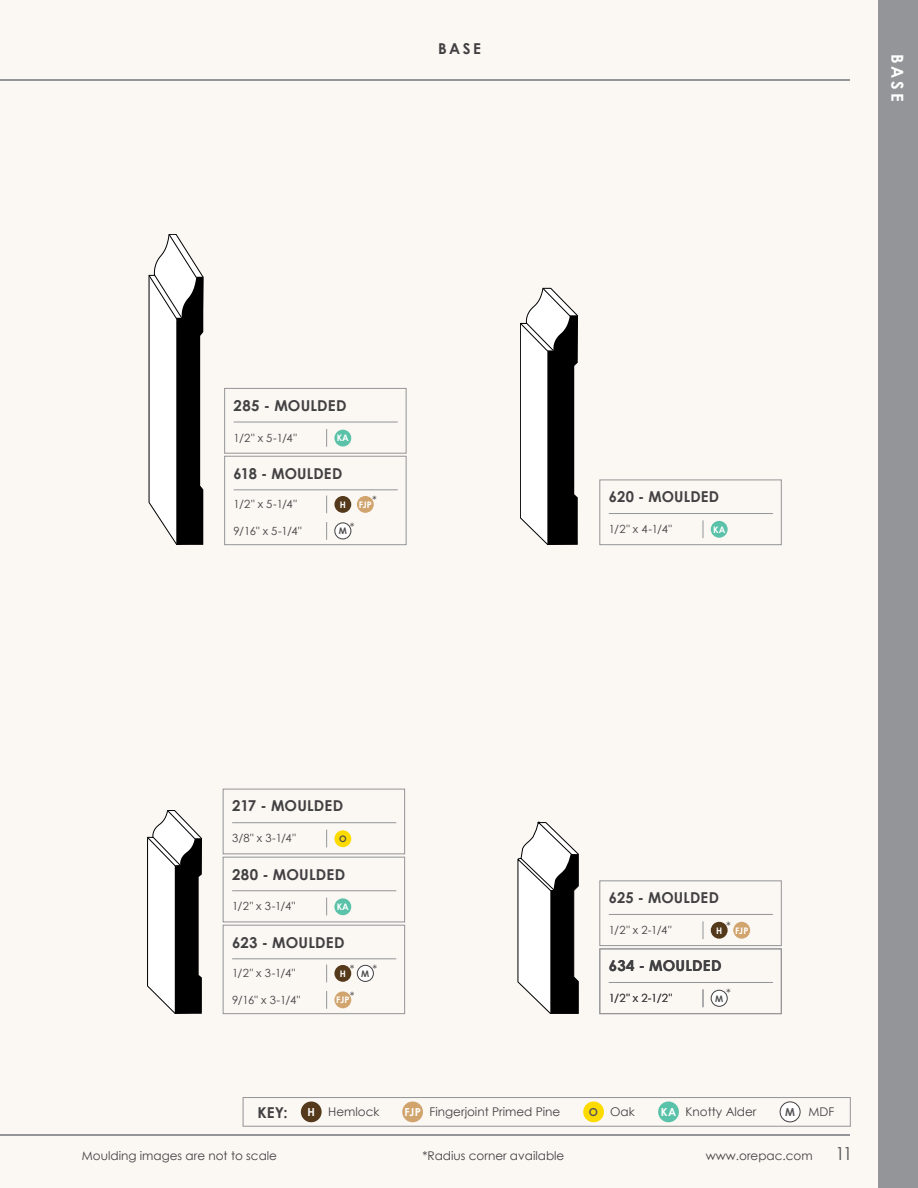
<style>
.page{position:relative;width:918px;height:1188px;background:#fff}
.page>*{position:absolute;margin:0;border:0;box-sizing:border-box;transform-origin:0 0}
.t1{font:700 16.5px "Century Gothic";color:#fff}
.t2{font:700 15px "Century Gothic";letter-spacing:.015em;color:#414042}
.t3{font:12px "Century Gothic";color:#414042}
.t4{font:11.25px "Century Gothic";color:#414042}
.t5{font:700 9px "Century Gothic";color:#fff}
.t6{font:700 9px "Century Gothic";color:#4e4c4d}
.s1{font-weight:700;font-size:10.95px;color:#fff}
.s2{font-weight:700;font-size:10.95px;color:#565659}
.s3{font-size:18px;color:#58595b}
</style>
<div class="page">
<div style="left:0;top:0;width:878px;height:1188px;background:#fbf7f3"></div>
<div style="left:878px;top:0;width:40px;height:1188px;background:#939598"></div>
<hr style="left:0;top:80px;width:850px;height:1px;background:#939598">
<hr style="left:0;top:1134px;width:850px;height:1px;background:#939598">
<div style="left:334px;top:496px;width:17px;height:17px;background:#54391b;border-radius:50%"></div>
<div style="left:357px;top:496px;width:17px;height:17px;background:#d1a46e;border-radius:50%"></div>
<div style="left:334px;top:430px;width:17px;height:16px;background:#5ac2a8;border-radius:50%"></div>
<div style="left:224px;top:388px;width:182px;height:65px;border:1px solid #939598"></div>
<hr style="left:234px;top:422px;width:164px;height:1px;background:#939598">
<svg style="left:326px;top:429px;width:1px;height:18px"></svg>
<div style="left:335px;top:523px;width:16px;height:16px;background:#fff;border-radius:50%"></div>
<div style="left:334px;top:522px;width:17px;height:17px;border:1px solid #414042;border-radius:50%"></div>
<svg style="left:326px;top:522px;width:1px;height:18px"></svg>
<div style="left:224px;top:456px;width:182px;height:89px;border:1px solid #939598"></div>
<hr style="left:234px;top:490px;width:164px;height:1px;background:#939598">
<svg style="left:326px;top:496px;width:1px;height:17px"></svg>
<svg style="left:149px;top:234px;width:54px;height:311px"></svg>
<svg style="left:518px;top:821px;width:61px;height:193px"></svg>
<svg style="left:147px;top:810px;width:55px;height:204px"></svg>
<div style="left:334px;top:965px;width:17px;height:17px;background:#54391b;border-radius:50%"></div>
<div style="left:334px;top:991px;width:17px;height:17px;background:#d1a46e;border-radius:50%"></div>
<div style="left:357px;top:965px;width:16px;height:16px;background:#fff;border-radius:50%"></div>
<div style="left:357px;top:965px;width:17px;height:17px;border:1px solid #414042;border-radius:50%"></div>
<svg style="left:326px;top:991px;width:1px;height:18px"></svg>
<div style="left:223px;top:925px;width:182px;height:89px;border:1px solid #939598"></div>
<hr style="left:232px;top:959px;width:164px;height:1px;background:#939598">
<svg style="left:326px;top:964px;width:1px;height:18px"></svg>
<div style="left:334px;top:898px;width:17px;height:17px;background:#5ac2a8;border-radius:50%"></div>
<div style="left:223px;top:857px;width:182px;height:65px;border:1px solid #939598"></div>
<hr style="left:232px;top:891px;width:164px;height:1px;background:#939598">
<svg style="left:326px;top:898px;width:1px;height:17px"></svg>
<div style="left:334px;top:830px;width:17px;height:17px;background:#fddb00;border-radius:50%"></div>
<div style="left:223px;top:789px;width:182px;height:65px;border:1px solid #939598"></div>
<hr style="left:232px;top:822px;width:164px;height:1px;background:#939598">
<svg style="left:326px;top:830px;width:1px;height:17px"></svg>
<svg style="left:520px;top:288px;width:58px;height:257px"></svg>
<div style="left:600px;top:480px;width:182px;height:65px;border:1px solid #939598"></div>
<div style="left:711px;top:521px;width:17px;height:17px;background:#5ac2a8;border-radius:50%"></div>
<hr style="left:609px;top:513px;width:164px;height:1px;background:#939598">
<svg style="left:703px;top:520px;width:1px;height:18px"></svg>
<div style="left:600px;top:949px;width:182px;height:65px;border:1px solid #939598"></div>
<div style="left:600px;top:881px;width:182px;height:65px;border:1px solid #939598"></div>
<div style="left:711px;top:922px;width:17px;height:17px;background:#54391b;border-radius:50%"></div>
<hr style="left:609px;top:914px;width:164px;height:1px;background:#939598">
<svg style="left:703px;top:921px;width:1px;height:18px"></svg>
<hr style="left:609px;top:982px;width:164px;height:1px;background:#939598">
<svg style="left:703px;top:989px;width:1px;height:18px"></svg>
<div style="left:711px;top:990px;width:16px;height:16px;background:#fff;border-radius:50%"></div>
<div style="left:711px;top:990px;width:17px;height:17px;border:1px solid #414042;border-radius:50%"></div>
<div style="left:733px;top:922px;width:17px;height:17px;background:#d1a46e;border-radius:50%"></div>
<div style="left:658px;top:1102px;width:21px;height:20px;background:#5ac2a8;border-radius:50%"></div>
<div style="left:243px;top:1097px;width:607px;height:29px;border:1px solid #939598"></div>
<div style="left:780px;top:1102px;width:20px;height:20px;background:#fff;border-radius:50%"></div>
<div style="left:780px;top:1102px;width:20px;height:20px;border:1px solid #414042;border-radius:50%"></div>
<div style="left:301px;top:1102px;width:21px;height:20px;background:#54391b;border-radius:50%"></div>
<div style="left:402px;top:1102px;width:21px;height:20px;background:#d1a46e;border-radius:50%"></div>
<div style="left:583px;top:1102px;width:21px;height:20px;background:#fddb00;border-radius:50%"></div>
<p class="t2" style="left:438px;top:37px;width:45px">BASE</p>
<h1 class="t1" style="left:910px;top:54px;width:49px;rotate:90deg">BASE</h1>
<p class="t2" style="left:234px;top:394px;width:115px">285 - MOULDED</p>
<p class="t4" style="left:234px;top:430px;width:65px">1/2" x 5-1/4"</p>
<p class="t5" style="left:337px;top:431px;width:14px">KA</p>
<p class="t2" style="left:234px;top:463px;width:110px">618 - MOULDED</p>
<p class="t4" style="left:372px;top:493px;width:6px">*</p>
<p class="t4" style="left:234px;top:496px;width:65px">1/2" x 5-1/4"</p>
<p class="t5" style="left:340px;top:498px;width:8px">H</p>
<p class="t4" style="left:234px;top:523px;width:70px">9/16" x 5-1/4"</p>
<p class="t5" style="left:359px;top:498px;width:15px">FJP</p>
<p class="t4" style="left:350px;top:519px;width:6px">*</p>
<p class="t6" style="left:339px;top:524px;width:10px">M</p>
<p class="t2" style="left:232px;top:795px;width:113px">217 - MOULDED</p>
<p class="t4" style="left:232px;top:830px;width:65px">3/8" x 3-1/4"</p>
<p class="t6" style="left:339px;top:832px;width:9px">O</p>
<p class="t2" style="left:232px;top:863px;width:115px">280 - MOULDED</p>
<p class="t4" style="left:232px;top:898px;width:65px">1/2" x 3-1/4"</p>
<p class="t5" style="left:337px;top:900px;width:14px">KA</p>
<p class="t2" style="left:232px;top:932px;width:114px">623 - MOULDED</p>
<p class="t4" style="left:350px;top:961px;width:29px">* *</p>
<p class="t4" style="left:232px;top:965px;width:65px">1/2" x 3-1/4"</p>
<p class="t6" style="left:361px;top:967px;width:10px">M</p>
<p class="t4" style="left:232px;top:992px;width:70px">9/16" x 3-1/4"</p>
<p class="t5" style="left:340px;top:967px;width:8px">H</p>
<p class="t5" style="left:336px;top:993px;width:15px">FJP</p>
<p class="t4" style="left:350px;top:988px;width:6px">*</p>
<p class="t2" style="left:609px;top:485px;width:112px">620 - MOULDED</p>
<p class="t4" style="left:609px;top:521px;width:65px">1/2" x 4-1/4"</p>
<p class="t5" style="left:713px;top:523px;width:14px">KA</p>
<p class="t2" style="left:609px;top:886px;width:112px">625 - MOULDED</p>
<p class="t4" style="left:609px;top:922px;width:64px">1/2" x 2-1/4"</p>
<p class="t5" style="left:716px;top:924px;width:34px">H <sup>*</sup> FJP</p>
<p class="t2" style="left:609px;top:954px;width:114px">634 - MOULDED</p>
<p class="t6" style="left:715px;top:992px;width:10px">M</p>
<p class="t4" style="left:726px;top:985px;width:6px">*</p>
<p class="t4" style="left:609px;top:990px;width:65px">1/2" x 2-1/2"</p>
<p class="t2" style="left:257px;top:1101px;width:32px">KEY:</p>
<p class="t3" style="left:308px;top:1104px;width:74px"><span class="s1">H</span> Hemlock</p>
<p class="t3" style="left:404px;top:1104px;width:158px"><span class="s1">FJP</span> Fingerjoint Primed Pine</p>
<p class="t3" style="left:589px;top:1104px;width:47px"><span class="s2">O</span> Oak</p>
<p class="t3" style="left:661px;top:1104px;width:97px"><span class="s1">KA</span> Knotty Alder</p>
<p class="t3" style="left:785px;top:1104px;width:51px"><span class="s2">M</span> MDF</p>
<p class="t3" style="left:82px;top:1147px;width:197px">Moulding images are not to scale</p>
<p class="t3" style="left:706px;top:1147px;width:148px">www.orepac.com <span class="s3">11</span></p>
<p class="t3" style="left:422px;top:1147px;width:143px">*Radius corner available</p>
</div>
